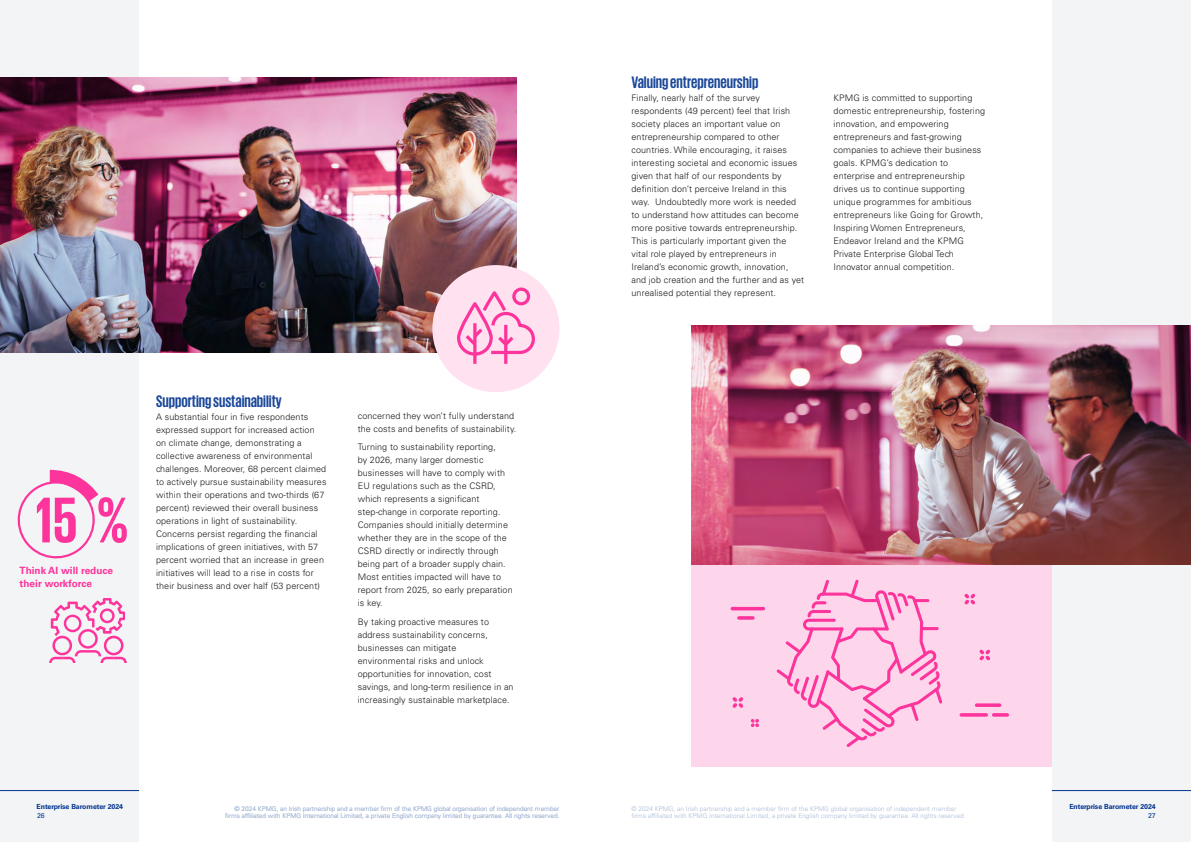
<style>
.page{position:relative;width:1191px;height:842px;background:#fff}
.page>*{position:absolute;margin:0;border:0;box-sizing:border-box;transform-origin:0 0}
.t1{font:700 65.9px "KPMG";color:#fd349c}
.t2{font:700 17px "KPMG";color:#1a4798}
.t3{font:700 10px/13px "Univers LT Std";color:#fd349c}
.t4{font:300 9px/13px "Univers LT Std";letter-spacing:.01em;color:#1a1a1a}
.t5{font:700 7px "Univers LT Std";letter-spacing:-.01em;color:#00338d}
.t6{font:7px "Univers LT Std";color:#00338d}
.t7{font:300 6.5px/7px "Univers LT Std";color:#a6b8d7}
</style>
<div class="page">
<div style="left:1051px;top:0;width:140px;height:842px;background:#f3f4f5"></div>
<hr style="left:1051px;top:790px;width:140px;height:1px;background:#00338d">
<div style="left:0;top:0;width:139px;height:842px;background:#f3f4f5"></div>
<hr style="left:0;top:790px;width:139px;height:1px;background:#00338d">
<div style="left:691px;top:548px;width:360px;height:219px;background:#fed6eb"></div>
<svg style="left:730px;top:580px;width:279px;height:167px"></svg>
<img style="left:691px;top:325px;width:500px;height:239px">
<img style="left:0;top:77px;width:516px;height:276px">
<div style="left:432px;top:265px;width:127px;height:127px;background:#ffe1f0;border-radius:50%"></div>
<hr style="left:504px;top:325px;width:3px;height:39px;background:#fd349c">
<div style="left:457px;top:302px;width:36px;height:54px;border:3px solid #fd349c;border-radius:16px"></div>
<hr style="left:473px;top:323px;width:3px;height:41px;background:#fd349c">
<svg style="left:462px;top:290px;width:73px;height:66px"></svg>
<div style="left:512px;top:288px;width:18px;height:17px;border:3px solid #fd349c;border-radius:50%"></div>
<svg style="left:17px;top:470px;width:82px;height:89px"></svg>
<svg style="left:49px;top:598px;width:78px;height:65px"></svg>
<h1 class="t1" style="left:35px;top:487px;width:95px">15 %</h1>
<p class="t3" style="left:20px;top:564px;width:95px">Think AI will reduce their workforce</p>
<h2 class="t2" style="left:156px;top:393px;width:127px">Supporting sustainability</h2>
<p class="t4" style="left:156px;top:410px;width:172px">A substantial four in five respondents expressed support for increased action on climate change, demonstrating a collective awareness of environmental challenges. Moreover, 68 percent claimed to actively pursue sustainability measures within their operations and two-thirds (67 percent) reviewed their overall business operations in light of sustainability.<br>Concerns persist regarding the financial implications of green initiatives, with 57 percent worried that an increase in green initiatives will lead to a rise in costs for their business and over half (53 percent)</p>
<p class="t4" style="left:358px;top:409px;width:160px">concerned they won’t fully understand the costs and benefits of sustainability.</p>
<p class="t4" style="left:358px;top:441px;width:156px">Turning to sustainability reporting,<br>by 2026, many larger domestic businesses will have to comply with EU regulations such as the CSRD, which represents a significant step-change in corporate reporting.<br>Companies should initially determine whether they are in the scope of the CSRD directly or indirectly through being part of a broader supply chain.<br>Most entities impacted will have to report from 2025, so early preparation is key.</p>
<p class="t4" style="left:358px;top:615px;width:157px">By taking proactive measures to address sustainability concerns, businesses can mitigate environmental risks and unlock opportunities for innovation, cost savings, and long-term resilience in an increasingly sustainable marketplace.</p>
<p class="t5" style="left:37px;top:802px;width:88px">Enterprise Barometer 2024</p>
<p class="t6" style="left:37px;top:812px;width:9px">26</p>
<p class="t7" style="left:225px;top:805px;width:336px;text-align:right">© 2024 KPMG, an Irish partnership and a member firm of the KPMG global organisation of independent member firms affiliated with KPMG International Limited, a private English company limited by guarantee. All rights reserved.</p>
<h2 class="t2" style="left:631px;top:74px;width:128px">Valuing entrepreneurship</h2>
<p class="t4" style="left:631px;top:91px;width:174px">Finally, nearly half of the survey respondents (49 percent) feel that Irish society places an important value on entrepreneurship compared to other countries. While encouraging, it raises interesting societal and economic issues given that half of our respondents by definition don’t perceive Ireland in this way. Undoubtedly more work is needed to understand how attitudes can become more positive towards entrepreneurship.<br>This is particularly important given the vital role played by entrepreneurs in Ireland’s economic growth, innovation, and job creation and the further and as yet unrealised potential they represent.</p>
<p class="t4" style="left:833px;top:91px;width:153px">KPMG is committed to supporting domestic entrepreneurship, fostering innovation, and empowering entrepreneurs and fast-growing companies to achieve their business goals. KPMG’s dedication to enterprise and entrepreneurship drives us to continue supporting unique programmes for ambitious entrepreneurs like Going for Growth, Inspiring Women Entrepreneurs, Endeavor Ireland and the KPMG Private Enterprise Global Tech Innovator annual competition.</p>
<p class="t7" style="left:631px;top:805px;width:336px">© 2024 KPMG, an Irish partnership and a member firm of the KPMG global organisation of independent member firms affiliated with KPMG International Limited, a private English company limited by guarantee. All rights reserved.</p>
<p class="t5" style="left:1069px;top:802px;width:88px">Enterprise Barometer 2024</p>
<p class="t6" style="left:1148px;top:812px;width:9px">27</p>
</div>
